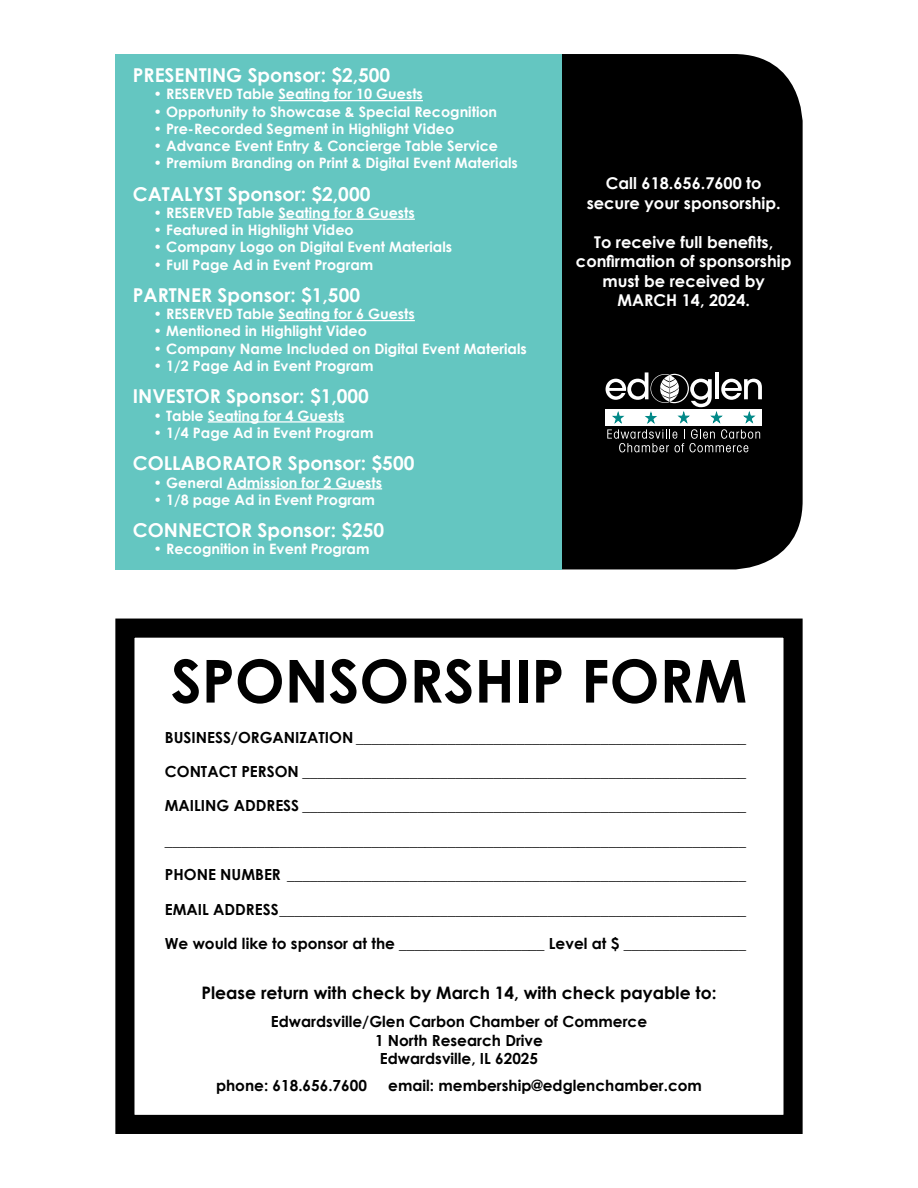
<style>
.page{position:relative;width:918px;height:1188px;background:#fff}
.page>*{position:absolute;margin:0;border:0;box-sizing:border-box;transform-origin:0 0}
.t1{font:700 59.25px "Century Gothic";color:#000}
.t2{font:700 19.2px "Century Gothic";color:#fff}
.t3{font:700 17.25px "Century Gothic";color:#000}
.t4{font:700 16.2px/19.5px "Century Gothic";color:#fff;text-align:center}
.t5{font:700 15.3px/18.3px "Century Gothic";color:#000;text-align:center}
.t6{font:700 14.4px "Century Gothic";color:#fff}
</style>
<div class="page">
<div style="left:459px;top:54px;width:344px;height:515px;background:#000;border-radius:69px"></div>
<div style="left:115px;top:54px;width:447px;height:515px;background:#64c6c1"></div>
<hr style="left:278px;top:100px;width:145px;height:1px;background:#fff">
<hr style="left:278px;top:219px;width:137px;height:1px;background:#fff">
<hr style="left:278px;top:320px;width:137px;height:1px;background:#fff">
<hr style="left:208px;top:421px;width:136px;height:2px;background:#fff">
<hr style="left:227px;top:488px;width:155px;height:2px;background:#fff">
<svg style="left:606px;top:372px;width:156px;height:80px"></svg>
<div style="left:115px;top:619px;width:688px;height:515px;border:19px solid #000"></div>
<p class="t2" style="left:133px;top:61px;width:259px">PRESENTING Sponsor: $2,500</p>
<p class="t6" style="left:154px;top:83px;width:271px">• RESERVED Table Seating for 10 Guests</p>
<p class="t6" style="left:154px;top:100px;width:345px">• Opportunity to Showcase &amp; Special Recognition</p>
<p class="t6" style="left:154px;top:118px;width:302px">• Pre-Recorded Segment in Highlight Video</p>
<p class="t6" style="left:154px;top:135px;width:346px">• Advance Event Entry &amp; Concierge Table Service</p>
<p class="t6" style="left:154px;top:152px;width:366px">• Premium Branding on Print &amp; Digital Event Materials</p>
<p class="t2" style="left:133px;top:179px;width:239px">CATALYST Sponsor: $2,000</p>
<p class="t6" style="left:154px;top:202px;width:263px">• RESERVED Table Seating for 8 Guests</p>
<p class="t6" style="left:154px;top:219px;width:202px">• Featured in Highlight Video</p>
<p class="t6" style="left:154px;top:236px;width:300px">• Company Logo on Digital Event Materials</p>
<p class="t6" style="left:154px;top:253px;width:221px">• Full Page Ad in Event Program</p>
<p class="t2" style="left:133px;top:280px;width:229px">PARTNER Sponsor: $1,500</p>
<p class="t6" style="left:154px;top:303px;width:263px">• RESERVED Table Seating for 6 Guests</p>
<p class="t6" style="left:154px;top:320px;width:215px">• Mentioned in Highlight Video</p>
<p class="t6" style="left:154px;top:338px;width:375px">• Company Name Included on Digital Event Materials</p>
<p class="t6" style="left:154px;top:355px;width:222px">• 1/2 Page Ad in Event Program</p>
<p class="t2" style="left:133px;top:382px;width:238px">INVESTOR Sponsor: $1,000</p>
<p class="t6" style="left:154px;top:404px;width:192px">• Table Seating for 4 Guests</p>
<p class="t6" style="left:154px;top:422px;width:222px">• 1/4 Page Ad in Event Program</p>
<p class="t2" style="left:133px;top:449px;width:283px">COLLABORATOR Sponsor: $500</p>
<p class="t6" style="left:154px;top:471px;width:230px">• General Admission for 2 Guests</p>
<p class="t6" style="left:154px;top:489px;width:223px">• 1/8 page Ad in Event Program</p>
<p class="t2" style="left:133px;top:516px;width:253px">CONNECTOR Sponsor: $250</p>
<p class="t6" style="left:154px;top:538px;width:218px">• Recognition in Event Program</p>
<p class="t4" style="left:587px;top:173px;width:196px">Call 618.656.7600 to secure your sponsorship.</p>
<p class="t4" style="left:576px;top:231px;width:217px">To receive full benefits, confirmation of sponsorship must be received by<br>MARCH 14, 2024.</p>
<h1 class="t1" style="left:171px;top:636px;width:578px">SPONSORSHIP FORM</h1>
<p class="t5" style="left:165px;top:727px;width:583px">BUSINESS/ORGANIZATION ___________________________________________________</p>
<p class="t5" style="left:165px;top:762px;width:583px">CONTACT PERSON __________________________________________________________</p>
<p class="t5" style="left:165px;top:796px;width:583px">MAILING ADDRESS __________________________________________________________</p>
<p class="t5" style="left:165px;top:831px;width:583px">____________________________________________________________________________</p>
<p class="t5" style="left:165px;top:865px;width:583px">PHONE NUMBER ____________________________________________________________</p>
<p class="t5" style="left:165px;top:899px;width:583px">EMAIL ADDRESS_____________________________________________________________</p>
<p class="t5" style="left:165px;top:934px;width:583px">We would like to sponsor at the ___________________ Level at $ ________________</p>
<p class="t3" style="left:202px;top:979px;width:516px">Please return with check by March 14, with check payable to:</p>
<p class="t5" style="left:271px;top:1012px;width:378px">Edwardsville/Glen Carbon Chamber of Commerce<br>1 North Research Drive<br>Edwardsville, IL 62025</p>
<p class="t5" style="left:216px;top:1075px;width:152px">phone: 618.656.7600</p>
<p class="t5" style="left:388px;top:1075px;width:315px">email: membership@edglenchamber.com</p>
</div>
